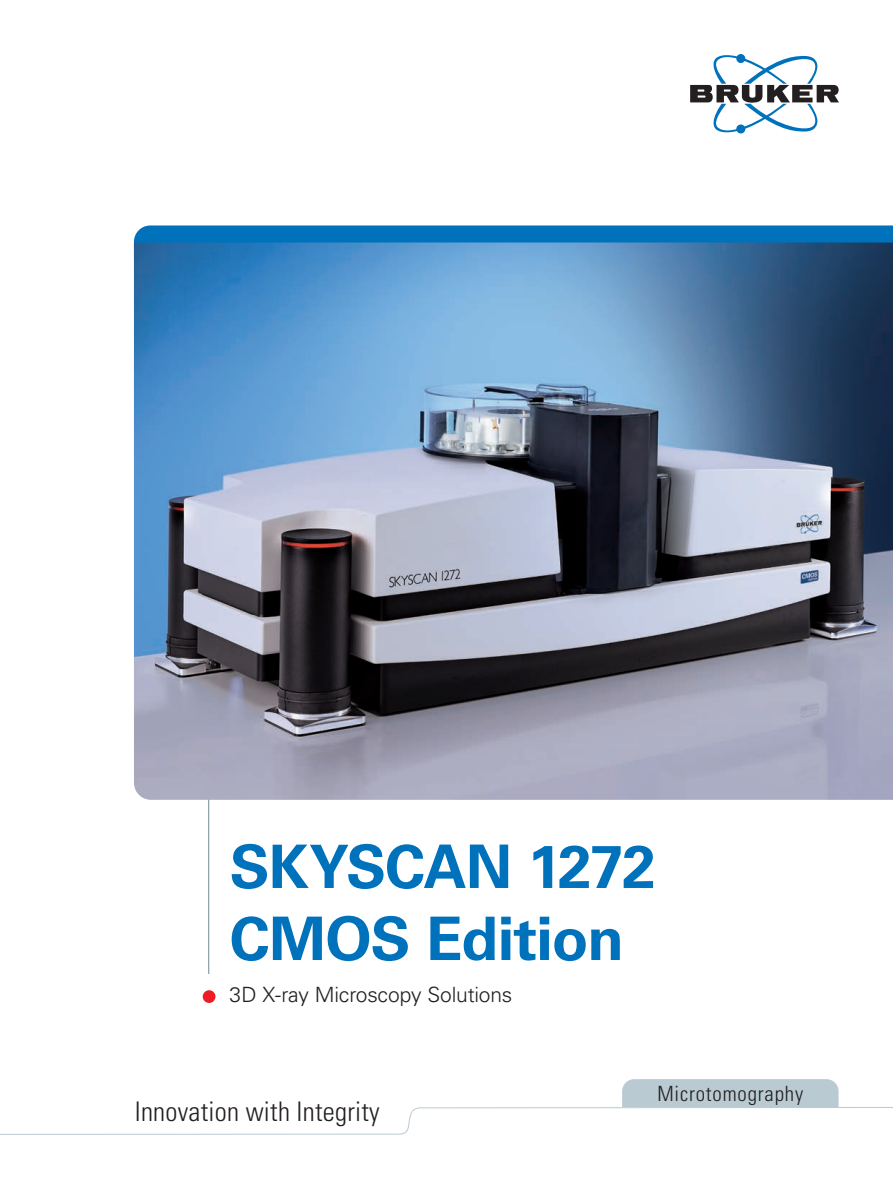
<style>
.page{position:relative;width:893px;height:1187px;background:#fff}
.page>*{position:absolute;margin:0;border:0;box-sizing:border-box;transform-origin:0 0}
.Title_Headline{font:700 60px/72px "Univers LT Std";letter-spacing:-.02em;color:#0072bc}
.Innovation_with_Inte{font:300 condensed 27px "Univers LT Std";letter-spacing:.01em;color:#231f20}
.Title_Headline_3_kle{font:300 21px "Univers LT Std";letter-spacing:-.01em;color:#231f20}
.Tab_Product_Line{font:300 condensed 21px "Univers LT Std";letter-spacing:.04em;color:#231f20}
</style>
<div class="page">
<div style="left:203px;top:990px;width:12px;height:12px;background:#ee1d23;border-radius:50%"></div>
<hr style="left:208px;top:774px;width:1px;height:199px;background:#738a95">
<div style="left:134px;top:225px;width:759px;height:17px;background:#0072bc"></div>
<img style="left:134px;top:242px;width:759px;height:557px">
<svg style="left:690px;top:54px;width:149px;height:79px"></svg>
<svg style="left:0;top:1079px;width:893px;height:56px"></svg>
<p class="Title_Headline" style="left:230px;top:831px;width:427px">SKYSCAN 1272<br>CMOS Edition</p>
<p class="Title_Headline_3_kle" style="left:230px;top:981px;width:284px">3D X-ray Microscopy Solutions</p>
<p class="Innovation_with_Inte" style="left:135px;top:1095px;width:246px">Innovation with Integrity</p>
<p class="Tab_Product_Line" style="left:657px;top:1080px;width:147px">Microtomography</p>
</div>
